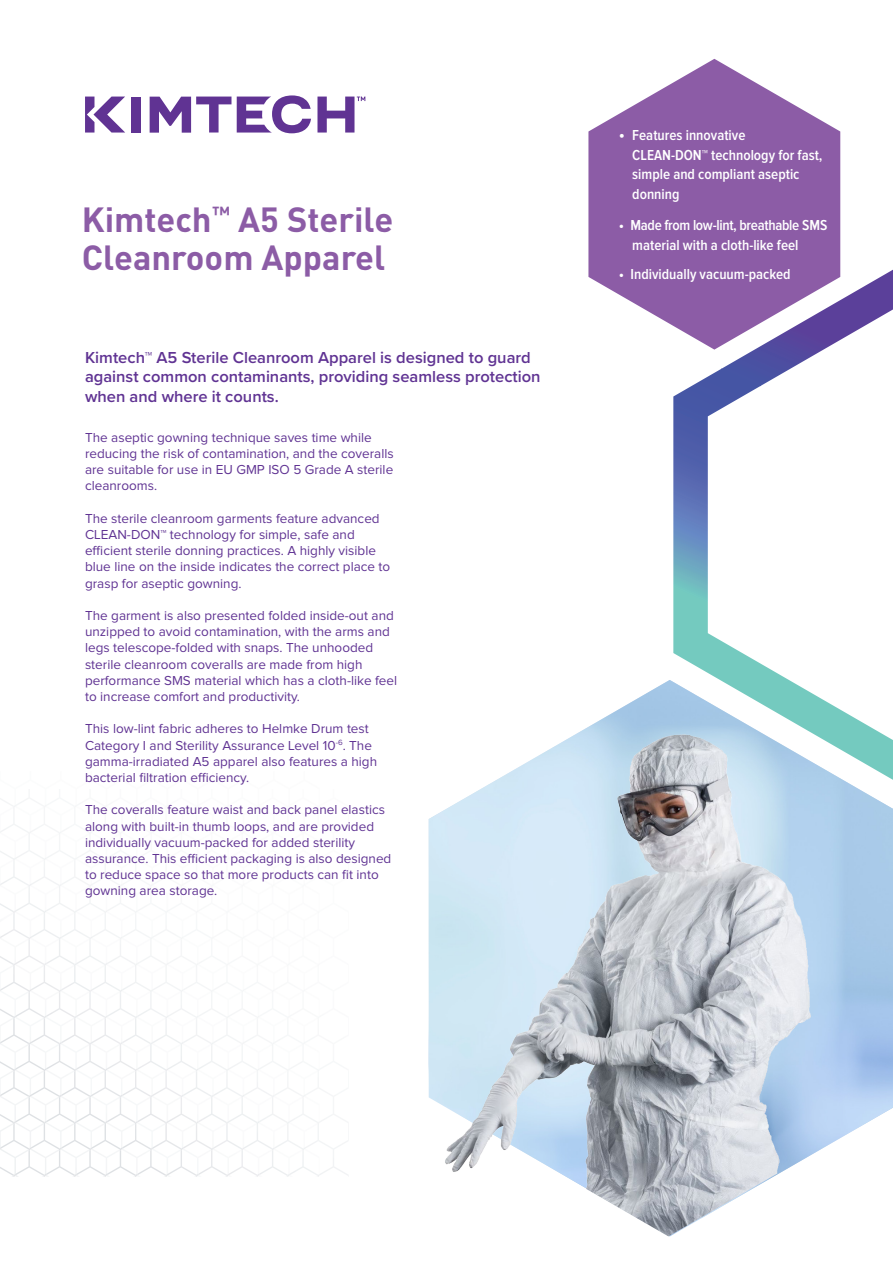
<style>
.page{position:relative;width:893px;height:1263px;background:#fff}
.page>*{position:absolute;margin:0;border:0;box-sizing:border-box;transform-origin:0 0}
.t1{font:700 34.5px "DIN Pro";color:#8c5ca6}
.t2{font:600 16.5px/19.8px "Proxima Nova";color:#603393}
.t3{font:600 15px/19.5px "Proxima Nova Cond";color:#fff}
.t4{font:13.5px/16.2px "Proxima Nova";color:#603393}
.s1{font-size:17.25px}
</style>
<div class="page">
<svg style="left:673px;top:270px;width:220px;height:339px"></svg>
<svg style="left:588px;top:59px;width:252px;height:291px;fill:#8c5ca6"></svg>
<img style="left:0;top:887px;width:348px;height:290px">
<div style="left:132px;top:97px;width:9px;height:36px;background:#603393"></div>
<svg style="left:150px;top:97px;width:81px;height:36px"></svg>
<svg style="left:237px;top:95px;width:74px;height:38px"></svg>
<svg style="left:85px;top:97px;width:40px;height:36px"></svg>
<svg style="left:317px;top:97px;width:48px;height:36px"></svg>
<img style="left:428px;top:609px;width:465px;height:627px">
<p class="t1" style="left:82px;top:191px;width:313px">Kimtech<sup>™</sup> A5 Sterile</p>
<p class="t1" style="left:82px;top:229px;width:305px">Cleanroom Apparel</p>
<p class="t2" style="left:85px;top:347px;width:457px">Kimtech™ A5 Sterile Cleanroom Apparel is designed to guard against common contaminants, providing seamless protection when and where it counts.</p>
<p class="t4" style="left:85px;top:429px;width:310px">The aseptic gowning technique saves time while reducing the risk of contamination, and the coveralls are suitable for use in EU GMP ISO 5 Grade A sterile cleanrooms.</p>
<p class="t4" style="left:85px;top:510px;width:307px">The sterile cleanroom garments feature advanced CLEAN-DON™ technology for simple, safe and efficient sterile donning practices. A highly visible blue line on the inside indicates the correct place to grasp for aseptic gowning.</p>
<p class="t4" style="left:85px;top:608px;width:310px">The garment is also presented folded inside-out and</p>
<p class="t4" style="left:85px;top:624px;width:306px">unzipped to avoid contamination, with the arms and</p>
<p class="t4" style="left:85px;top:640px;width:314px">legs telescope-folded with snaps. The unhooded sterile cleanroom coveralls are made from high performance SMS material which has a cloth-like feel to increase comfort and productivity.</p>
<p class="t4" style="left:85px;top:721px;width:285px">This low-lint fabric adheres to Helmke Drum test</p>
<p class="t4" style="left:85px;top:737px;width:288px">Category I and Sterility Assurance Level 10<sup>-6</sup>. The</p>
<p class="t4" style="left:85px;top:753px;width:294px">gamma-irradiated A5 apparel also features a high bacterial filtration efficiency.</p>
<p class="t4" style="left:85px;top:802px;width:301px">The coveralls feature waist and back panel elastics</p>
<p class="t4" style="left:85px;top:818px;width:291px">along with built-in thumb loops, and are provided</p>
<p class="t4" style="left:85px;top:834px;width:272px">individually vacuum-packed for added sterility</p>
<p class="t4" style="left:85px;top:851px;width:308px">assurance. This efficient packaging is also designed</p>
<p class="t4" style="left:85px;top:867px;width:295px">to reduce space so that more products can fit into</p>
<p class="t4" style="left:85px;top:883px;width:134px">gowning area storage.</p>
<p class="t3" style="left:632px;top:126px;width:192px;text-indent:-14px"><span class="s1">•</span> Features innovative<br>CLEAN-DON™ technology for fast, simple and compliant aseptic donning</p>
<p class="t3" style="left:632px;top:216px;width:197px;text-indent:-14px">• Made from low-lint, breathable SMS material with a cloth-like feel</p>
<p class="t3" style="left:619px;top:264px;width:173px">• Individually vacuum-packed</p>
</div>
